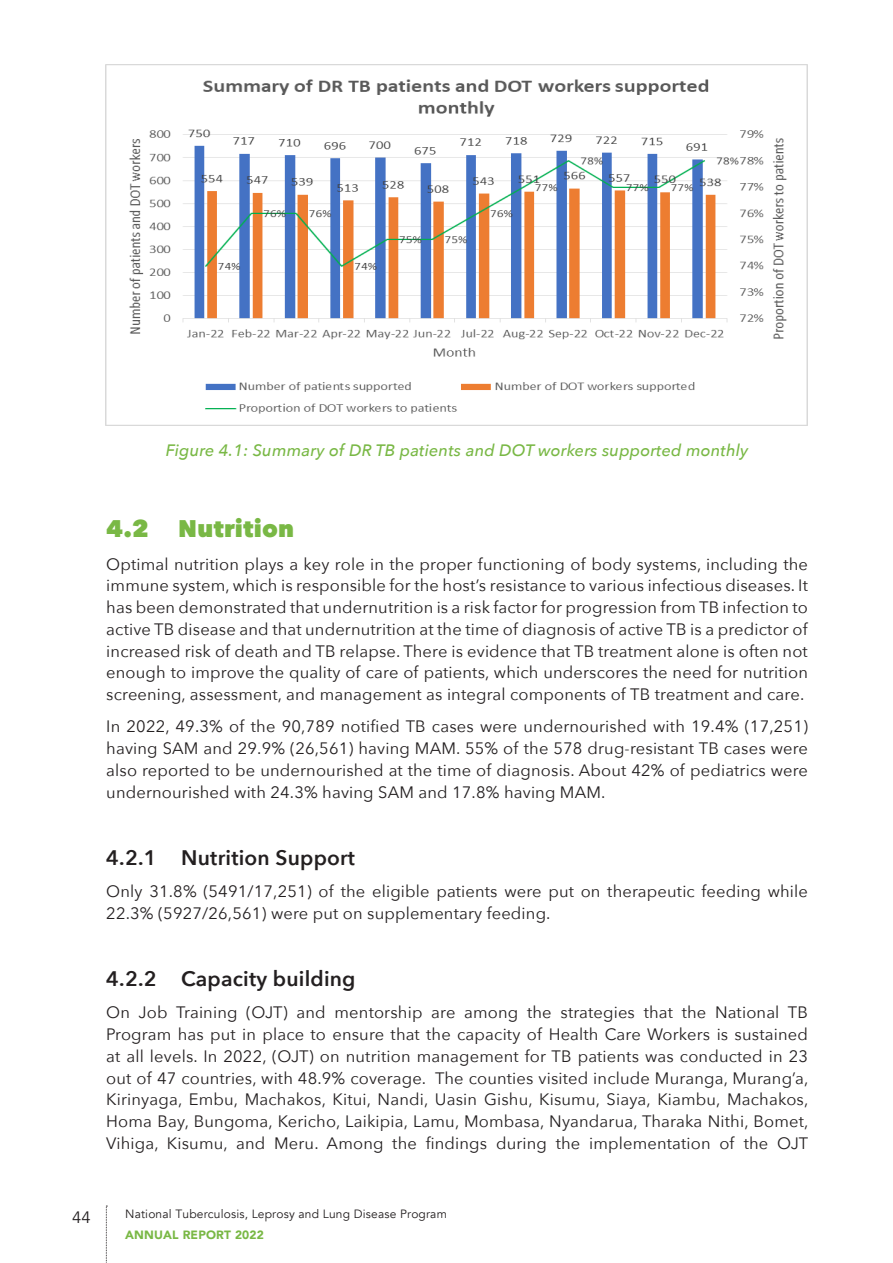
<style>
.page{position:relative;width:893px;height:1263px;background:#fff}
.page>*{position:absolute;margin:0;border:0;box-sizing:border-box;transform-origin:0 0}
.Heading_2{font:800 24px "Avenir Next";letter-spacing:.01em;color:#79b845}
.Headin3{font:600 21px "Avenir Next";letter-spacing:.01em;color:#231f20}
.t1{font:16.5px/21.8px "Avenir Next";letter-spacing:.01em;color:#231f20;text-align:justify}
.Figure_Title{font:italic 500 16.5px "Avenir Next";letter-spacing:.01em;color:#79b845}
.t2{font:16.5px "Avenir";color:#231f20}
.t3{font:12px "Avenir";letter-spacing:.015em;color:#231f20}
.t4{font:900 12px "Avenir";letter-spacing:.015em;color:#79b845}
</style>
<div class="page">
<svg style="left:106px;top:1206px;width:1px;height:57px"></svg>
<img style="left:106px;top:64px;width:702px;height:362px">
<p class="Figure_Title" style="left:166px;top:436px;width:584px">Figure 4.1: Summary of DR TB patients and DOT workers supported monthly</p>
<p class="Heading_2" style="left:106px;top:514px;width:189px">4.2 Nutrition</p>
<p class="t1" style="left:106px;top:552px;width:703px">Optimal nutrition plays a key role in the proper functioning of body systems, including the immune system, which is responsible for the host’s resistance to various infectious diseases. It has been demonstrated that undernutrition is a risk factor for progression from TB infection to active TB disease and that undernutrition at the time of diagnosis of active TB is a predictor of increased risk of death and TB relapse. There is evidence that TB treatment alone is often not enough to improve the quality of care of patients, which underscores the need for nutrition screening, assessment, and management as integral components of TB treatment and care.</p>
<p class="t1" style="left:106px;top:715px;width:703px">In 2022, 49.3% of the 90,789 notified TB cases were undernourished with 19.4% (17,251) having SAM and 29.9% (26,561) having MAM. 55% of the 578 drug-resistant TB cases were also reported to be undernourished at the time of diagnosis. About 42% of pediatrics were undernourished with 24.3% having SAM and 17.8% having MAM.</p>
<p class="Headin3" style="left:106px;top:839px;width:250px">4.2.1 Nutrition Support</p>
<p class="t1" style="left:106px;top:880px;width:703px">Only 31.8% (5491/17,251) of the eligible patients were put on therapeutic feeding while<br>22.3% (5927/26,561) were put on supplementary feeding.</p>
<p class="Headin3" style="left:106px;top:960px;width:251px">4.2.2 Capacity building</p>
<p class="t1" style="left:106px;top:1001px;width:704px">On Job Training (OJT) and mentorship are among the strategies that the National TB Program has put in place to ensure that the capacity of Health Care Workers is sustained at all levels. In 2022, (OJT) on nutrition management for TB patients was conducted in 23 out of 47 countries, with 48.9% coverage. The counties visited include Muranga, Murang’a, Kirinyaga, Embu, Machakos, Kitui, Nandi, Uasin Gishu, Kisumu, Siaya, Kiambu, Machakos, Homa Bay, Bungoma, Kericho, Laikipia, Lamu, Mombasa, Nyandarua, Tharaka Nithi, Bomet, Vihiga, Kisumu, and Meru. Among the findings during the implementation of the OJT</p>
<p class="t2" style="left:72px;top:1207px;width:20px">44</p>
<p class="t3" style="left:125px;top:1207px;width:323px">National Tuberculosis, Leprosy and Lung Disease Program</p>
<p class="t4" style="left:125px;top:1224px;width:140px">ANNUAL REPORT 2022</p>
</div>
